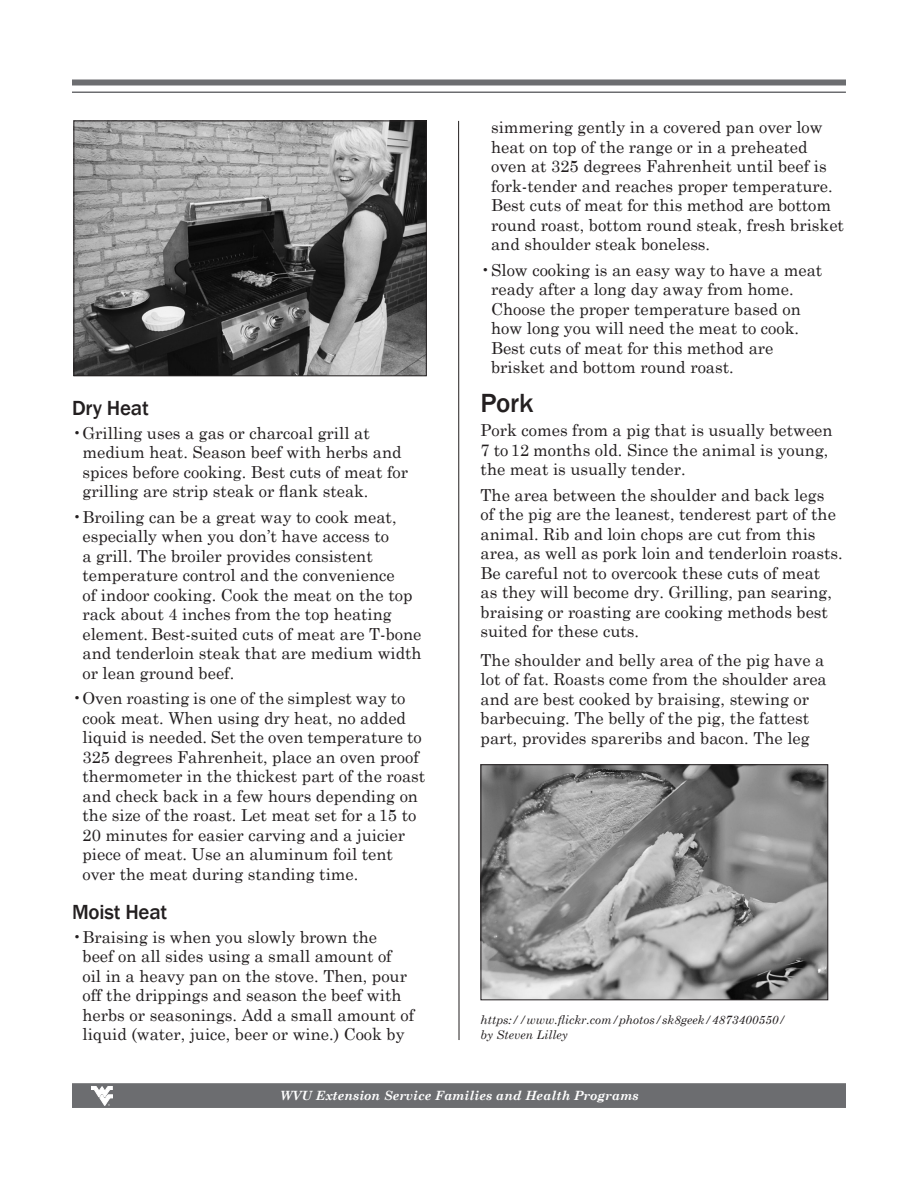
<style>
.page{position:relative;width:918px;height:1188px;background:#fff}
.page>*{position:absolute;margin:0;border:0;box-sizing:border-box;transform-origin:0 0}
.Body_text{font:500 27px "Franklin Gothic";color:#231f20}
.Body_text-2{font:500 21px "Franklin Gothic";letter-spacing:-.01em;color:#231f20}
.Body_text-3{font:16.5px/19.5px "Century Schoolbook";color:#231f20}
.t1{font:italic 700 12.75px "Century Schoolbook";color:#fff}
.Body_text-4{font:italic 12px/15px "Century Schoolbook";color:#231f20}
</style>
<div class="page">
<div style="left:72px;top:80px;width:774px;height:6px;background:#6c6d70"></div>
<hr style="left:72px;top:92px;width:774px;height:1px;background:#6c6d70">
<div style="left:72px;top:1083px;width:774px;height:25px;background:#6c6d70;border:2px solid #6c6d70"></div>
<svg style="left:91px;top:1086px;width:22px;height:20px"></svg>
<hr style="left:458px;top:121px;width:1px;height:919px;background:#231f20">
<img style="left:76px;top:123px;width:349px;height:251px">
<div style="left:74px;top:121px;width:353px;height:255px;border:1px solid #231f20"></div>
<img style="left:483px;top:766px;width:343px;height:232px">
<div style="left:481px;top:764px;width:347px;height:236px;border:1px solid #231f20"></div>
<p class="Body_text-2" style="left:72px;top:395px;width:78px">Dry Heat</p>
<p class="Body_text-3" style="left:82px;top:422px;width:327px;text-indent:-10px">•Grilling uses a gas or charcoal grill at medium heat. Season beef with herbs and spices before cooking. Best cuts of meat for grilling are strip steak or flank steak.</p>
<p class="Body_text-3" style="left:82px;top:506px;width:341px;text-indent:-10px">•Broiling can be a great way to cook meat, especially when you don’t have access to<br>a grill. The broiler provides consistent temperature control and the convenience<br>of indoor cooking. Cook the meat on the top rack about 4 inches from the top heating element. Best-suited cuts of meat are T-bone and tenderloin steak that are medium width or lean ground beef.</p>
<p class="Body_text-3" style="left:82px;top:687px;width:344px;text-indent:-10px">•Oven roasting is one of the simplest way to cook meat. When using dry heat, no added liquid is needed. Set the oven temperature to 325 degrees Fahrenheit, place an oven proof thermometer in the thickest part of the roast and check back in a few hours depending on the size of the roast. Let meat set for a 15 to 20 minutes for easier carving and a juicier piece of meat. Use an aluminum foil tent over the meat during standing time.</p>
<p class="Body_text-2" style="left:72px;top:899px;width:97px">Moist Heat</p>
<p class="Body_text-3" style="left:82px;top:926px;width:333px;text-indent:-10px">•Braising is when you slowly brown the<br>beef on all sides using a small amount of oil in a heavy pan on the stove. Then, pour off the drippings and season the beef with herbs or seasonings. Add a small amount of liquid (water, juice, beer or wine.) Cook by</p>
<p class="Body_text-3" style="left:491px;top:116px;width:354px">simmering gently in a covered pan over low heat on top of the range or in a preheated oven at 325 degrees Fahrenheit until beef is fork-tender and reaches proper temperature.<br>Best cuts of meat for this method are bottom round roast, bottom round steak, fresh brisket and shoulder steak boneless.</p>
<p class="Body_text-3" style="left:491px;top:258px;width:333px;text-indent:-10px">•Slow cooking is an easy way to have a meat ready after a long day away from home.<br>Choose the proper temperature based on how long you will need the meat to cook.<br>Best cuts of meat for this method are brisket and bottom round roast.</p>
<p class="Body_text" style="left:481px;top:386px;width:54px">Pork</p>
<p class="Body_text-3" style="left:481px;top:419px;width:354px">Pork comes from a pig that is usually between<br>7 to 12 months old. Since the animal is young, the meat is usually tender.</p>
<p class="Body_text-3" style="left:481px;top:483px;width:364px">The area between the shoulder and back legs<br>of the pig are the leanest, tenderest part of the animal. Rib and loin chops are cut from this area, as well as pork loin and tenderloin roasts.<br>Be careful not to overcook these cuts of meat<br>as they will become dry. Grilling, pan searing, braising or roasting are cooking methods best suited for these cuts.</p>
<p class="Body_text-3" style="left:481px;top:648px;width:348px">The shoulder and belly area of the pig have a lot of fat. Roasts come from the shoulder area and are best cooked by braising, stewing or barbecuing. The belly of the pig, the fattest part, provides spareribs and bacon. The leg</p>
<p class="Body_text-4" style="left:481px;top:1012px;width:307px">https://www.flickr.com/photos/sk8geek/4873400550/ by Steven Lilley</p>
<p class="t1" style="left:280px;top:1086px;width:360px">WVU Extension Service Families and Health Programs</p>
</div>
